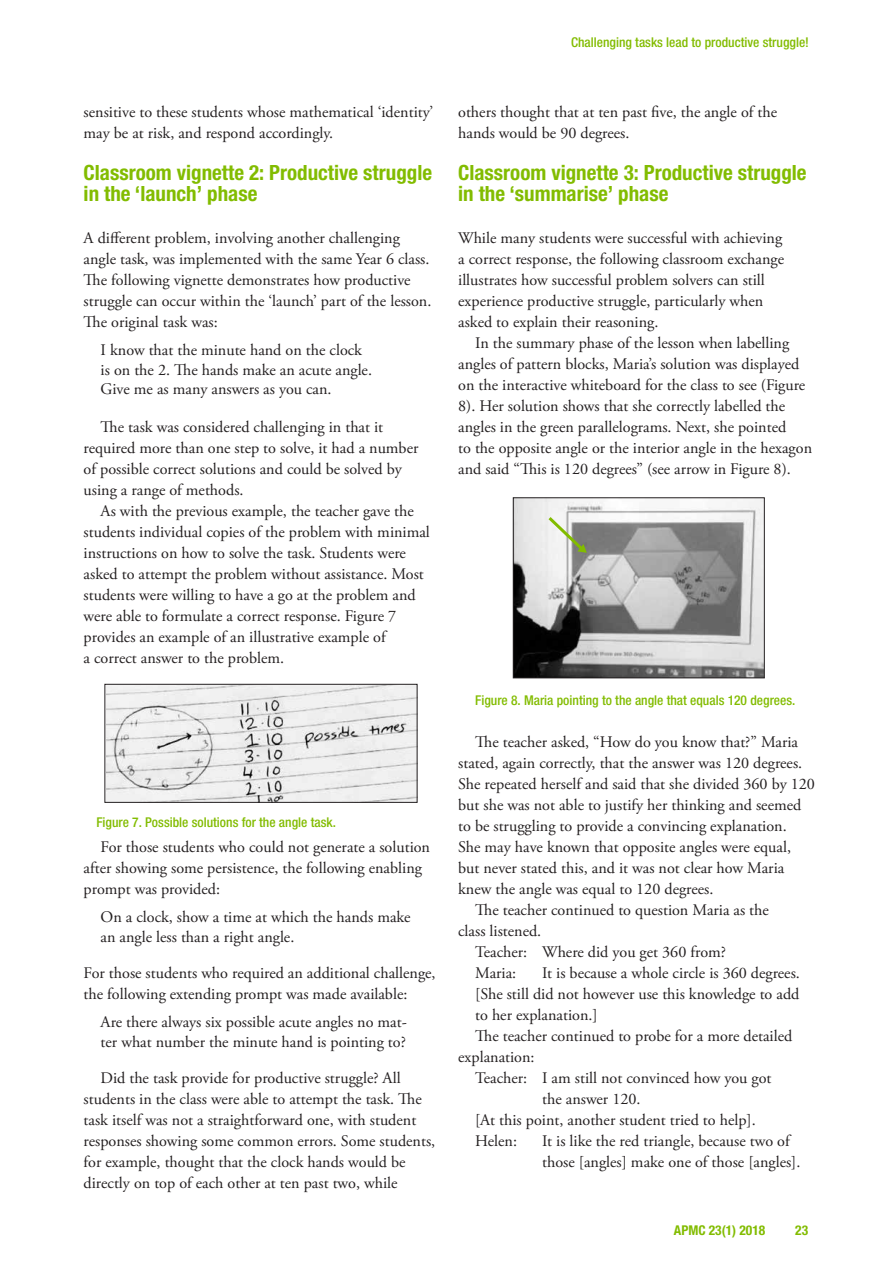
<style>
.page{position:relative;width:893px;height:1263px;background:#fff}
.page>*{position:absolute;margin:0;border:0;box-sizing:border-box;transform-origin:0 0}
.t1{font:700 condensed 21px/21px "Helvetica Neue";color:#82bc00}
.t2{font:16.2px/21px "Adobe Garamond Pro";color:#231f20}
.t3{font:500 condensed 13.5px "Helvetica Neue";color:#82bc00}
.t4{font:700 condensed 13.5px "Helvetica Neue";color:#82bc00}
</style>
<div class="page">
<img style="left:107px;top:686px;width:308px;height:114px">
<div style="left:105px;top:684px;width:312px;height:118px;border:1px solid #231f20"></div>
<img style="left:515px;top:500px;width:247px;height:176px">
<div style="left:513px;top:498px;width:251px;height:180px;border:1px solid #231f20"></div>
<svg style="left:545px;top:514px;width:42px;height:40px"></svg>
<p class="t2" style="left:84px;top:102px;width:351px">sensitive to these students whose mathematical ‘identity’ may be at risk, and respond accordingly.</p>
<p class="t1" style="left:84px;top:162px;width:350px">Classroom vignette 2: Productive struggle in the ‘launch’ phase</p>
<p class="t2" style="left:84px;top:228px;width:349px">A different problem, involving another challenging angle task, was implemented with the same Year 6 class.<br>The following vignette demonstrates how productive struggle can occur within the ‘launch’ part of the lesson.<br>The original task was:</p>
<p class="t2" style="left:101px;top:341px;width:273px;line-height:19.5px">I know that the minute hand on the clock is on the 2. The hands make an acute angle.<br>Give me as many answers as you can.</p>
<p class="t2" style="left:84px;top:417px;width:336px;text-indent:17px">The task was considered challenging in that it required more than one step to solve, it had a number of possible correct solutions and could be solved by using a range of methods.</p>
<p class="t2" style="left:84px;top:501px;width:348px;text-indent:17px">As with the previous example, the teacher gave the students individual copies of the problem with minimal instructions on how to solve the task. Students were asked to attempt the problem without assistance. Most students were willing to have a go at the problem and were able to formulate a correct response. Figure 7 provides an example of an illustrative example of<br>a correct answer to the problem.</p>
<p class="t3" style="left:96px;top:814px;width:241px">Figure 7. Possible solutions for the angle task.</p>
<p class="t2" style="left:84px;top:837px;width:348px;text-indent:17px">For those students who could not generate a solution after showing some persistence, the following enabling prompt was provided:</p>
<p class="t2" style="left:101px;top:908px;width:312px;line-height:19.5px">On a clock, show a time at which the hands make an angle less than a right angle.</p>
<p class="t2" style="left:84px;top:963px;width:354px">For those students who required an additional challenge, the following extending prompt was made available:</p>
<p class="t2" style="left:101px;top:1013px;width:308px;line-height:19.5px">Are there always six possible acute angles no mat&shy;ter what number the minute hand is pointing to?</p>
<p class="t2" style="left:84px;top:1068px;width:353px;text-indent:17px">Did the task provide for productive struggle? All students in the class were able to attempt the task. The task itself was not a straightforward one, with student responses showing some common errors. Some students, for example, thought that the clock hands would be directly on top of each other at ten past two, while</p>
<p class="t3" style="left:571px;top:34px;width:239px">Challenging tasks lead to productive struggle!</p>
<p class="t2" style="left:458px;top:102px;width:321px">others thought that at ten past five, the angle of the hands would be 90 degrees.</p>
<p class="t1" style="left:458px;top:162px;width:350px">Classroom vignette 3: Productive struggle in the ‘summarise’ phase</p>
<p class="t2" style="left:458px;top:228px;width:327px">While many students were successful with achieving a correct response, the following classroom exchange illustrates how successful problem solvers can still experience productive struggle, particularly when asked to explain their reasoning.</p>
<p class="t2" style="left:458px;top:333px;width:355px;text-indent:17px">In the summary phase of the lesson when labelling angles of pattern blocks, Maria’s solution was displayed on the interactive whiteboard for the class to see (Figure 8). Her solution shows that she correctly labelled the angles in the green parallelograms. Next, she pointed<br>to the opposite angle or the interior angle in the hexagon and said “This is 120 degrees” (see arrow in Figure 8).</p>
<p class="t3" style="left:475px;top:692px;width:322px">Figure 8. Maria pointing to the angle that equals 120 degrees.</p>
<p class="t2" style="left:475px;top:732px;width:324px">The teacher asked, “How do you know that?” Maria</p>
<p class="t2" style="left:458px;top:753px;width:346px">stated, again correctly, that the answer was 120 degrees.</p>
<p class="t2" style="left:458px;top:774px;width:358px">She repeated herself and said that she divided 360 by 120</p>
<p class="t2" style="left:458px;top:795px;width:345px">but she was not able to justify her thinking and seemed</p>
<p class="t2" style="left:458px;top:816px;width:330px">to be struggling to provide a convincing explanation.</p>
<p class="t2" style="left:458px;top:837px;width:334px">She may have known that opposite angles were equal,</p>
<p class="t2" style="left:458px;top:858px;width:328px">but never stated this, and it was not clear how Maria</p>
<p class="t2" style="left:458px;top:879px;width:257px">knew the angle was equal to 120 degrees.</p>
<p class="t2" style="left:475px;top:900px;width:295px">The teacher continued to question Maria as the</p>
<p class="t2" style="left:458px;top:921px;width:85px">class listened.</p>
<p class="t2" style="left:475px;top:942px;width:252px">Teacher: Where did you get 360 from?</p>
<p class="t2" style="left:475px;top:963px;width:43px">Maria:</p>
<p class="t2" style="left:542px;top:963px;width:259px">It is because a whole circle is 360 degrees.</p>
<p class="t2" style="left:475px;top:984px;width:326px">[She still did not however use this knowledge to add</p>
<p class="t2" style="left:475px;top:1005px;width:124px">to her explanation.]</p>
<p class="t2" style="left:475px;top:1026px;width:319px">The teacher continued to probe for a more detailed</p>
<p class="t2" style="left:458px;top:1047px;width:78px">explanation:</p>
<p class="t2" style="left:475px;top:1068px;width:298px">Teacher: I am still not convinced how you got</p>
<p class="t2" style="left:542px;top:1089px;width:100px">the answer 120.</p>
<p class="t2" style="left:475px;top:1110px;width:282px">[At this point, another student tried to help].</p>
<p class="t2" style="left:475px;top:1131px;width:43px">Helen:</p>
<p class="t2" style="left:542px;top:1131px;width:260px">It is like the red triangle, because two of those [angles] make one of those [angles].</p>
<p class="t4" style="left:674px;top:1222px;width:93px">APMC 23(1) 2018</p>
<p class="t4" style="left:795px;top:1222px;width:14px">23</p>
</div>
